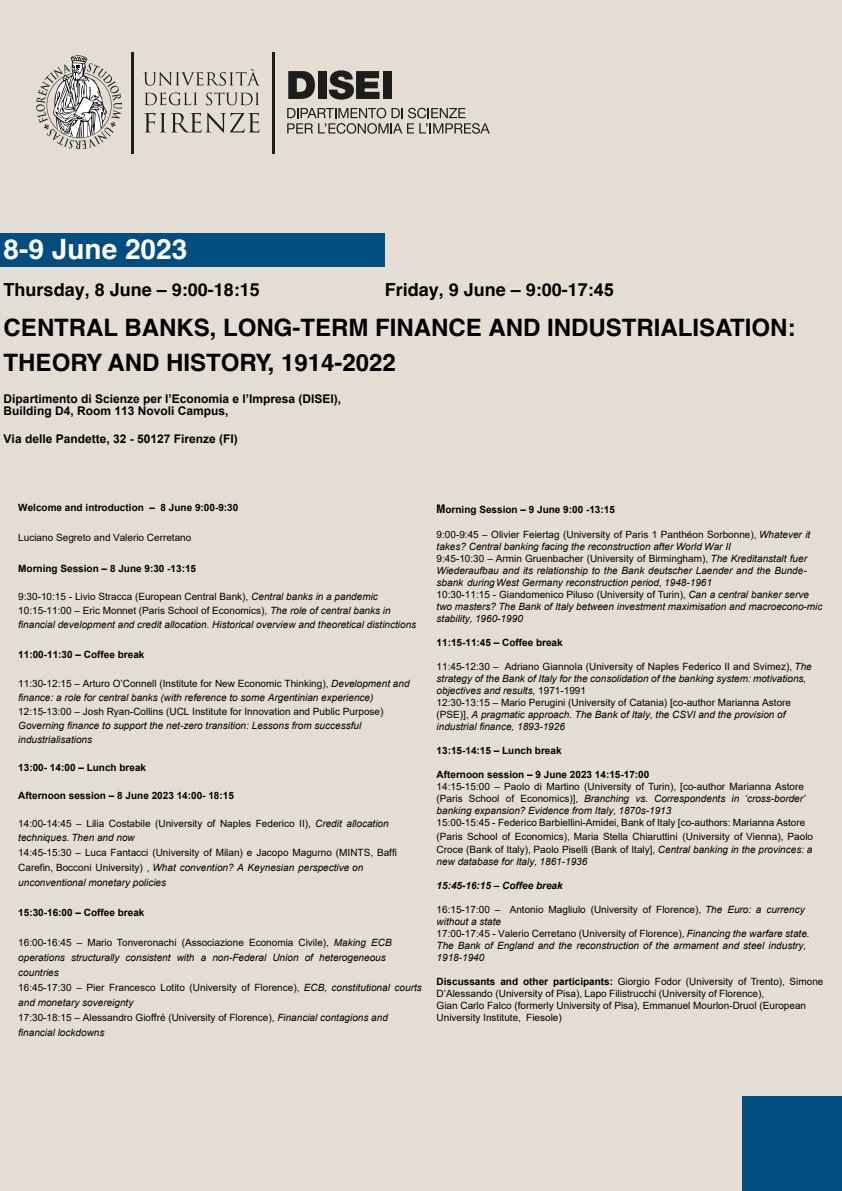
<style>
.page{position:relative;width:842px;height:1191px;background:#e4ddd3}
.page>*{position:absolute;margin:0;border:0;box-sizing:border-box;transform-origin:0 0}
.t1{font:700 28px "Helvetica";color:#fff}
.t2{font:700 24px/34.9px "Helvetica";color:#000}
.t3{font:700 18px "Helvetica";color:#000}
.t4{font:700 12px/12px "Arial";color:#000}
.t5{font:italic 10px/12px "Arial";color:#000}
.t6{font:10px/12px "Arial";color:#000}
.t7{font:700 10px "Arial";color:#000}
.t8{font:italic 700 10px "Arial";color:#000}
.s1{font-family:"Arial"}
.s2{font-style:normal}
.s3{font-style:italic}
.s4{font-family:"Helvetica Neue LT Std";font-stretch:condensed;font-size:12px}
.s5{font-weight:700}
</style>
<div class="page">
<div style="left:0;top:232px;width:385px;height:34px;background:#004d80"></div>
<hr style="left:272px;top:52px;width:2px;height:102px;background:#1d1e1c">
<hr style="left:132px;top:52px;width:2px;height:102px;background:#1d1e1c">
<svg style="left:288px;top:71px;width:27px;height:28px"></svg>
<div style="left:318px;top:71px;width:9px;height:28px;background:#1d1e1c"></div>
<svg style="left:329px;top:70px;width:51px;height:30px"></svg>
<div style="left:383px;top:71px;width:9px;height:28px;background:#1d1e1c"></div>
<svg style="left:287px;top:108px;width:203px;height:26px"></svg>
<svg style="left:144px;top:113px;width:116px;height:20px"></svg>
<svg style="left:144px;top:92px;width:115px;height:13px"></svg>
<svg style="left:143px;top:69px;width:117px;height:17px"></svg>
<svg style="left:36px;top:55px;width:86px;height:94px"></svg>
<div style="left:743px;top:1096px;width:99px;height:95px;background:#004e81"></div>
<h1 class="t1" style="left:4px;top:232px;width:185px">8-9 June 2023</h1>
<h3 class="t3" style="left:4px;top:279px;width:258px">Thursday<span class="s1">,</span> 8 June – 9:00-18:15</h3>
<h3 class="t3" style="left:385px;top:279px;width:231px">Fr<span class="s1">i</span>day<span class="s1">,</span> 9 June – 9:00-17:<span class="s1">45</span></h3>
<h2 class="t2" style="left:4px;top:312px;width:793px">CENTRAL BANKS, LONG-TERM FINANCE AND INDUSTRIALISATION:<br>THEORY AND HISTORY, 1914-2022</h2>
<p class="t4" style="left:4px;top:392px;width:339px">Dipartimento di Scienze per l’Economia e l’Impresa (DISEI),<br>Building D4, Room 113 Novoli Campus,</p>
<p class="t4" style="left:4px;top:433px;width:236px">Via delle Pandette, 32 - 50127 Firenze (FI)</p>
<p class="t7" style="left:18px;top:500px;width:222px">Welcome and introduction – 8 June 9:00-9:30</p>
<p class="t6" style="left:18px;top:531px;width:175px">Luciano Segreto and Valerio Cerretano</p>
<p class="t7" style="left:18px;top:561px;width:179px">Morning Session – 8 June 9:30 -13:15</p>
<p class="t5" style="left:18px;top:590px;width:399px;line-height:14px"><span class="s2">9:30-10:15 - Livio Stracca (European Central Bank),</span> Central banks in a pandemic<br><span class="s2">10:15-11:00 – Eric Monnet (Paris School of Economics),</span> The role of central banks in financial development and credit allocation. Historical overview and theoretical distinctions</p>
<p class="t7" style="left:18px;top:647px;width:128px">11:00-11:30 – Coffee break</p>
<p class="t5" style="left:18px;top:676px;width:393px;line-height:14px"><span class="s2">11:30-12:15 – Arturo O’Connell (Institute for New Economic Thinking),</span> Development and finance: a role for central banks (with reference to some Argentinian experience)</p>
<p class="t6" style="left:18px;top:705px;width:367px">12:15-13:00 – Josh Ryan-Collins (UCL Institute for Innovation and Public Purpose)</p>
<p class="t5" style="left:18px;top:719px;width:344px;line-height:14px">Governing finance to support the net-zero transition: Lessons from successful industrialisations</p>
<p class="t7" style="left:18px;top:760px;width:129px">13:00- 14:00 – Lunch break</p>
<p class="t7" style="left:18px;top:788px;width:217px">Afternoon session – 8 June 2023 14:00- 18:15</p>
<p class="t6" style="left:18px;top:816px;width:372px;line-height:14px">14:00-14:45 – Lilia Costabile (University of Naples Federico II), <span class="s3">Credit allocation techniques. Then and now</span></p>
<p class="t6" style="left:18px;top:845px;width:380px;line-height:15px">14:45-15:30 – Luca Fantacci (University of Milan) e Jacopo Magurno (MINTS, Baffi<br>Carefin, Bocconi University) , <span class="s3">What convention? A Keynesian perspective on unconventional monetary policies</span></p>
<p class="t7" style="left:18px;top:905px;width:128px">15:30-16:00 – Coffee break</p>
<p class="t5" style="left:18px;top:935px;width:405px;line-height:15px"><span class="s2">16:00-16:45 – Mario Tonveronachi (Associazione Economia Civile),</span> Making ECB operations structurally consistent with a non-Federal Union of heterogeneous countries<br><span class="s2">16:45-17:30 – Pier Francesco Lotito (University of Florence),</span> ECB, constitutional courts and monetary sovereignty<br><span class="s2">17:30-18:15 – Alessandro Gioffré (University of Florence),</span> Financial contagions and financial lockdowns</p>
<p class="t7" style="left:437px;top:502px;width:180px"><span class="s4">M</span>orning Session – 9 June 9:00 -13:15</p>
<p class="t5" style="left:437px;top:528px;width:387px"><span class="s2">9:00-9:45 – Olivier Feiertag (University of Paris 1 Panthéon Sorbonne),</span> Whatever it takes? Central banking facing the reconstruction after World War II<br><span class="s2">9:45-10:30 – Armin Gruenbacher (University of Birmingham),</span> The Kreditanstalt fuer Wiederaufbau and its relationship to the Bank deutscher Laender and the Bunde&shy;sbank during West Germany reconstruction period, 1948-1961<br><span class="s2">10:30-11:15 - Giandomenico Piluso (University of Turin),</span> Can a central banker serve two masters? The Bank of Italy between investment maximisation and macroecono-mic stability, 1960-1990</p>
<p class="t7" style="left:437px;top:635px;width:128px">11:15-11:45 – Coffee break</p>
<p class="t5" style="left:437px;top:660px;width:377px"><span class="s2">11:45-12:30 – Adriano Giannola (University of Naples Federico II and Svimez),</span> The strategy of the Bank of Italy for the consolidation of the banking system: motivations, objectives and results, <span class="s2">1971-1991<br>12:30-13:15 – Mario Perugini (University of Catania) [co-author Marianna Astore (PSE)],</span> A pragmatic approach. The Bank of Italy, the CSVI and the provision of industrial finance, 1893-1926</p>
<p class="t7" style="left:437px;top:743px;width:127px">13:15-14:15 – Lunch break</p>
<p class="t7" style="left:437px;top:767px;width:214px">Afternoon session – 9 June 2023 14:15-17:00</p>
<p class="t6" style="left:437px;top:780px;width:370px">14:15-15:00 – Paolo di Martino (University of Turin), [co-author Marianna Astore (Paris School of Economics)], <span class="s3">Branching vs. Correspondents in ‘cross-border’ banking expansion? Evidence from Italy, 1870s-1913</span></p>
<p class="t6" style="left:437px;top:816px;width:378px;line-height:12.8px">15:00-15:45 - Federico Barbiellini-Amidei, Bank of Italy [co-authors: Marianna Astore (Paris School of Economics), Maria Stella Chiaruttini (University of Vienna), Paolo Croce (Bank of Italy), Paolo Piselli (Bank of Italy], <span class="s3">Central banking in the provinces: a new database for Italy, 1861-1936</span></p>
<p class="t8" style="left:437px;top:878px;width:128px">15:45-16:15 – Coffee break</p>
<p class="t5" style="left:437px;top:903px;width:375px"><span class="s2">16:15-17:00 – Antonio Magliulo (University of Florence),</span> The Euro: a currency without a state<br><span class="s2">17:00-17:45 - Valerio Cerretano (University of Florence),</span> Financing the warfare state.<br>The Bank of England and the reconstruction of the armament and steel industry, 1918-1940</p>
<p class="t6" style="left:437px;top:975px;width:388px"><span class="s5">Discussants and other participants:</span> Giorgio Fodor (University of Trento), Simone D’Alessando (University of Pisa), Lapo Filistrucchi (University of Florence),<br>Gian Carlo Falco (formerly University of Pisa), Emmanuel Mourlon-Druol (European University Institute, Fiesole)</p>
</div>
